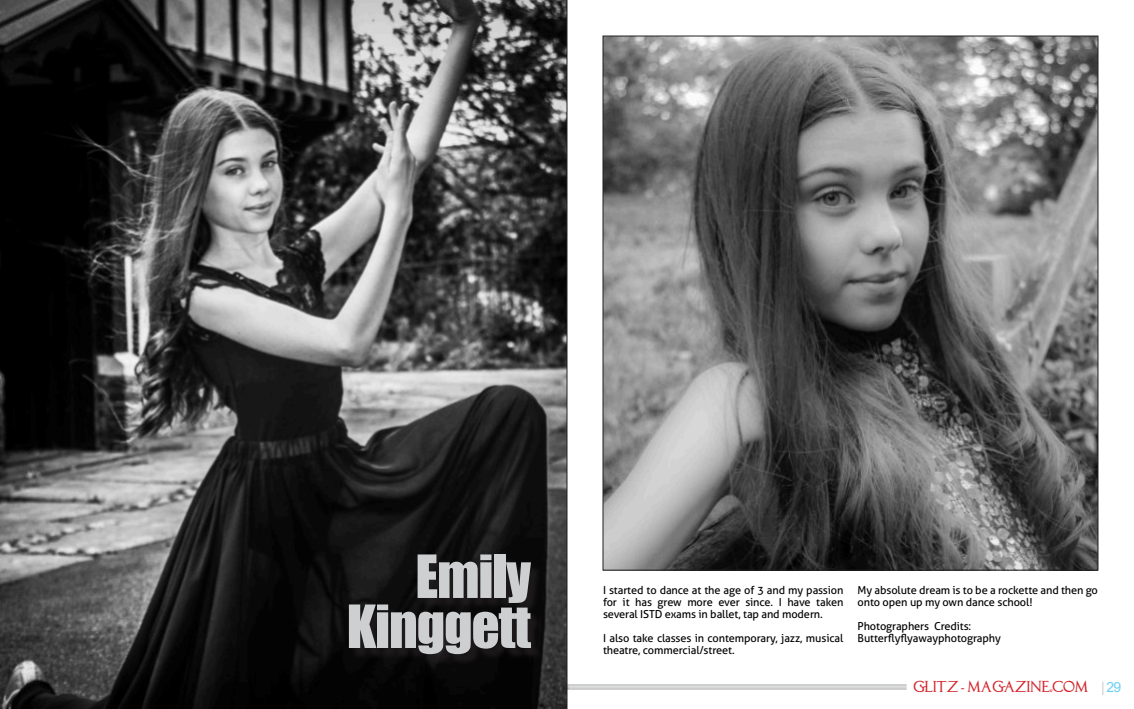
<style>
.page{position:relative;width:1134px;height:709px;background:#fff}
.page>*{position:absolute;margin:0;border:0;box-sizing:border-box;transform-origin:0 0}
.t1{font:55px/50px "Impact";letter-spacing:-.02em;color:#cdcfd0;text-align:right}
.t2{font:14px "Princes SANDTHEFROG";letter-spacing:-.07em;color:#d22329}
.t3{font:11px/12px "Aller";letter-spacing:-.01em;color:#000}
.s1{font-family:"Arial";color:#cdcfd0}
.s2{font-family:"Arial";color:#6dcff6}
</style>
<div class="page">
<img style="left:567px;top:684px;width:340px;height:5px">
<svg style="left:0;top:0;width:567px;height:709px;background:#444"></svg>
<img style="left:604px;top:38px;width:492px;height:530px">
<img style="left:350px;top:556px;width:193px;height:110px">
<h1 class="t1" style="left:347px;top:554px;width:186px">Emily<br>Kinggett</h1>
<p class="t3" style="left:603px;top:585px;width:242px;text-align:justify">I started to dance at the age of 3 and my passion for it has grew more ever since. I have taken several ISTD exams in ballet, tap and modern.</p>
<p class="t3" style="left:603px;top:633px;width:242px">I also take classes in contemporary, jazz, musical theatre, commercial/street.</p>
<p class="t3" style="left:857px;top:585px;width:242px">My absolute dream is to be a rockette and then go onto open up my own dance school!</p>
<p class="t3" style="left:857px;top:621px;width:145px">Photographers Credits:<br>Butterflyflyawayphotography</p>
<p class="t2" style="left:913px;top:681px;width:210px">GLITZ - MAGAZINE.COM <span class="s1">|</span> <span class="s2">29</span></p>
</div>
